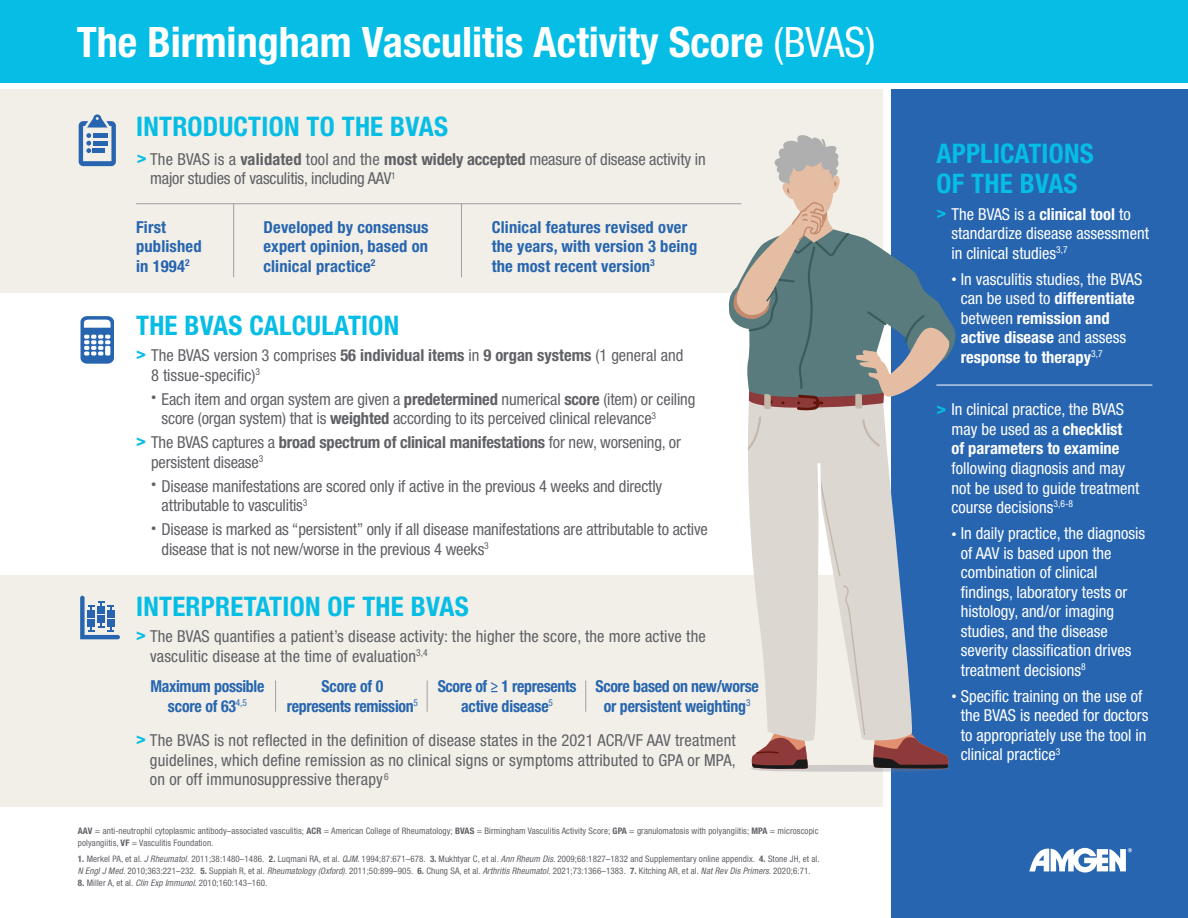
<style>
.page{position:relative;width:1188px;height:918px;background:#fff}
.page>*{position:absolute;margin:0;border:0;box-sizing:border-box;transform-origin:0 0}
.t1{font:700 condensed 42px "Helvetica Neue LT Std";color:#fff}
.t2{font:700 condensed 27px/30px "Helvetica Neue LT Std";letter-spacing:.01em;color:#05bde5}
.t3{font:condensed 16.5px/19.5px "Helvetica Neue LT Std";letter-spacing:-.01em;color:#606166}
.t4{font:condensed 16.5px/19.5px "Helvetica Neue LT Std";color:#fff}
.t5{font:700 condensed 16.5px/19.5px "Helvetica Neue LT Std";letter-spacing:.01em;color:#2765b0}
.t6{font:condensed 16.5px/19.5px "Helvetica Neue LT Std";letter-spacing:.01em;color:#606166}
.t7{font:700 condensed 16.5px/19.5px "Helvetica Neue LT Std";color:#fff}
.t8{font:700 condensed 16.5px/19.5px "Helvetica Neue LT Std";letter-spacing:-.02em;color:#2765b0;text-align:center;scale:.96 1}
.t9{font:700 condensed 16.5px/19.5px "Helvetica Neue LT Std";letter-spacing:-.01em;color:#2765b0;text-align:center;scale:.96 1}
.t10{font:condensed 9px/12px "Helvetica Neue LT Std";letter-spacing:.01em;color:#606166}
.s1{font-weight:400}
.s2{font-weight:800;color:#05bde5}
.s3{font-weight:700}
.s4{font-style:italic}
.s5{font-weight:400;font-size:10.5px}
.s6{font-size:10.5px}
</style>
<div class="page">
<div style="left:891px;top:90px;width:297px;height:828px;background:#2765b0"></div>
<div style="left:0;top:576px;width:882px;height:231px;background:#f1efe7"></div>
<div style="left:0;top:90px;width:882px;height:203px;background:#f1efe7"></div>
<div style="left:0;top:0;width:1188px;height:82px;background:#05bde5"></div>
<hr style="left:136px;top:203px;width:605px;height:1px;background:#a29fa2">
<svg style="left:79px;top:114px;width:37px;height:52px"></svg>
<svg style="left:80px;top:316px;width:34px;height:48px"></svg>
<hr style="left:233px;top:204px;width:1px;height:73px;background:#a29fa2">
<hr style="left:275px;top:681px;width:1px;height:31px;background:#a29fa2">
<hr style="left:427px;top:681px;width:1px;height:31px;background:#a29fa2">
<hr style="left:585px;top:681px;width:1px;height:31px;background:#a29fa2">
<hr style="left:461px;top:204px;width:1px;height:73px;background:#a29fa2">
<hr style="left:936px;top:385px;width:216px;height:1px;background:#fff">
<svg style="left:80px;top:596px;width:40px;height:43px"></svg>
<div style="left:107px;top:610px;width:7px;height:8px;background:#2765b0"></div>
<div style="left:107px;top:619px;width:7px;height:8px;background:#2765b0"></div>
<svg style="left:1029px;top:848px;width:103px;height:24px"></svg>
<svg style="left:751px;top:765px;width:198px;height:7px"></svg>
<svg style="left:751px;top:745px;width:58px;height:24px"></svg>
<svg style="left:871px;top:738px;width:78px;height:31px"></svg>
<svg style="left:743px;top:410px;width:172px;height:335px;fill:#dcd7d1"></svg>
<svg style="left:862px;top:419px;width:19px;height:28px"></svg>
<svg style="left:748px;top:416px;width:13px;height:35px"></svg>
<svg style="left:842px;top:584px;width:23px;height:151px"></svg>
<svg style="left:818px;top:463px;width:23px;height:114px"></svg>
<svg style="left:728px;top:135px;width:229px;height:275px"></svg>
<h1 class="t1" style="left:77px;top:17px;width:800px">The Birmingham Vasculitis Activity Score <span class="s1">(BVAS)</span></h1>
<h2 class="t2" style="left:136px;top:111px;width:314px">INTRODUCTION TO THE BVAS</h2>
<p class="t3" style="left:150px;top:149px;width:557px;text-indent:-13px"><span class="s2">&gt;</span> The BVAS is a <span class="s3">validated</span> tool and the <span class="s3">most widely accepted</span> measure of disease activity in major studies of vasculitis, including AAV<sup>1</sup></p>
<p class="t5" style="left:136px;top:217px;width:67px">First published in 1994<sup>2</sup></p>
<p class="t5" style="left:264px;top:217px;width:166px;text-align:justify">Developed by consensus expert opinion, based on clinical practice<sup>2</sup></p>
<p class="t5" style="left:492px;top:217px;width:207px">Clinical features revised over the years, with version 3 being the most recent version<sup>3</sup></p>
<h2 class="t2" style="left:136px;top:310px;width:265px">THE BVAS CALCULATION</h2>
<p class="t3" style="left:151px;top:345px;width:534px;text-indent:-15px"><span class="s2">&gt;</span> The BVAS version 3 comprises <span class="s3">56 individual items</span> in <span class="s3">9 organ systems</span> (1 general and<br>8 tissue-specific)<sup>3</sup></p>
<p class="t3" style="left:162px;top:389px;width:535px;text-indent:-11px"><sup>•</sup> Each item and organ system are given a <span class="s3">predetermined</span> numerical <span class="s3">score</span> (item) or ceiling score (organ system) that is <span class="s3">weighted</span> according to its perceived clinical relevance<sup>3</sup></p>
<p class="t3" style="left:151px;top:433px;width:531px;text-indent:-15px"><span class="s2">&gt;</span> The BVAS captures a <span class="s3">broad spectrum of clinical manifestations</span> for new, worsening, or persistent disease<sup>3</sup></p>
<p class="t3" style="left:162px;top:476px;width:502px;text-indent:-11px"><sup>•</sup> Disease manifestations are scored only if active in the previous 4 weeks and directly attributable to vasculitis<sup>3</sup></p>
<p class="t3" style="left:162px;top:520px;width:548px;text-indent:-11px"><sup>•</sup> Disease is marked as “persistent” only if all disease manifestations are attributable to active disease that is not new/worse in the previous 4 weeks<sup>3</sup></p>
<h2 class="t2" style="left:136px;top:591px;width:334px">INTERPRETATION OF THE BVAS</h2>
<p class="t6" style="left:150px;top:626px;width:557px;text-indent:-14px"><span class="s2">&gt;</span> The BVAS quantifies a patient’s disease activity: the higher the score, the more active the vasculitic disease at the time of evaluation<sup>3,4</sup></p>
<p class="t8" style="left:150px;top:676px;width:120px">Maximum possible score of 63<sup>4,5</sup></p>
<p class="t8" style="left:438px;top:676px;width:146px">Score of ≥ 1 represents active disease<sup>5</sup></p>
<p class="t8" style="left:287px;top:676px;width:138px">Score of 0<br>represents remission<sup>5</sup></p>
<p class="t9" style="left:595px;top:676px;width:172px">Score based on new/worse or persistent weighting<sup>3</sup></p>
<p class="t3" style="left:150px;top:731px;width:587px;text-align:justify;text-indent:-14px"><span class="s2">&gt;</span> The BVAS is not reflected in the definition of disease states in the 2021 ACR/VF AAV treatment guidelines, which define remission as no clinical signs or symptoms attributed to GPA or MPA, on or off immunosuppressive therapy<sup>6</sup></p>
<p class="t10" style="left:78px;top:824px;width:742px"><span class="s3">AAV</span> = anti-neutrophil cytoplasmic antibody–associated vasculitis; <span class="s3">ACR</span> = American College of Rheumatology; <span class="s3">BVAS</span> = Birmingham Vasculitis Activity Score; <span class="s3">GPA</span> = granulomatosis with polyangiitis; <span class="s3">MPA</span> = microscopic polyangiitis, <span class="s3">VF</span> = Vasculitis Foundation.</p>
<p class="t10" style="left:78px;top:853px;width:743px"><span class="s3">1.</span> Merkel PA, et al. <span class="s4">J Rheumatol.</span> 2011;38:1480–1486. <span class="s3">2.</span> Luqmani RA, et al. <span class="s4">QJM</span>. 1994;87:671–678. <span class="s3">3.</span> Mukhtyar C, et al. <span class="s4">Ann Rheum Dis.</span> 2009;68:1827–1832 and Supplementary online appendix. <span class="s3">4.</span> Stone JH, et al.<br><span class="s4">N Engl J Med.</span> 2010;363:221–232. <span class="s3">5.</span> Suppiah R, et al. <span class="s4">Rheumatology (Oxford)</span>. 2011;50:899–905. <span class="s3">6.</span> Chung SA, et al. <span class="s4">Arthritis Rheumatol.</span> 2021;73:1366–1383. <span class="s3">7.</span> Kitching AR, et al. <span class="s4">Nat Rev Dis Primers.</span> 2020;6:71.</p>
<p class="t10" style="left:78px;top:877px;width:191px"><span class="s3">8.</span> Miller A, et al. <span class="s4">Clin Exp Immunol.</span> 2010;160:143–160.</p>
<h2 class="t2" style="left:936px;top:139px;width:159px">APPLICATIONS<br>OF THE BVAS</h2>
<p class="t4" style="left:952px;top:204px;width:199px;text-indent:-15px"><span class="s2">&gt;</span> The BVAS is a <span class="s3">clinical tool</span> to standardize disease assessment in clinical studies<sup>3,7</sup></p>
<p class="t7" style="left:961px;top:269px;width:183px;text-indent:-9px"><span class="s5">•</span> <span class="s1">In vasculitis studies, the BVAS can be used to</span> differentiate <span class="s1">between</span> remission and active disease <span class="s1">and assess </span>response to therapy<sup>3,7</sup></p>
<p class="t4" style="left:952px;top:400px;width:174px;text-align:justify;text-indent:-15px"><span class="s2">&gt;</span> In clinical practice, the BVAS may be used as a <span class="s3">checklist of parameters to examine</span></p>
<p class="t4" style="left:952px;top:458px;width:189px">following diagnosis and may not be used to guide treatment course decisions<sup>3,6-8</sup></p>
<p class="t4" style="left:961px;top:524px;width:186px;text-indent:-9px"><span class="s6">•</span> In daily practice, the diagnosis of AAV is based upon the combination of clinical findings, laboratory tests or histology, and/or imaging studies, and the disease severity classification drives treatment decisions<sup>8</sup></p>
<p class="t4" style="left:961px;top:686px;width:189px;text-indent:-9px"><span class="s6">•</span> Specific training on the use of the BVAS is needed for doctors to appropriately use the tool in clinical practice<sup>3</sup></p>
</div>
